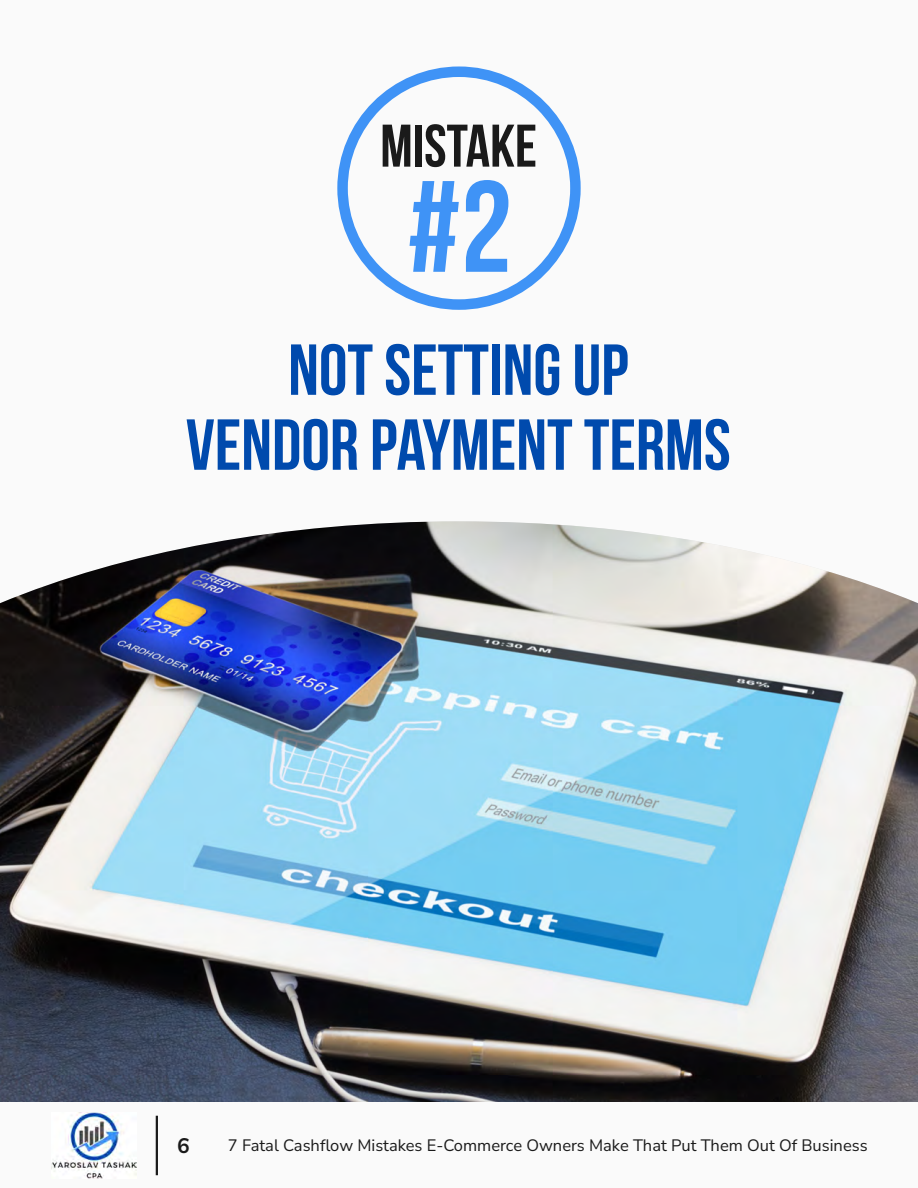
<style>
.page{position:relative;width:918px;height:1188px;background:#fafafa}
.page>*{position:absolute;margin:0;border:0;box-sizing:border-box;transform-origin:0 0}
.t1{font:700 129.6px "Bebas Neue";color:#3f93f6}
.t2{font:700 72px/75px "Bebas Neue";color:#004aad;text-align:center}
.t3{font:700 60px "Bebas Neue";color:#1a1a1a}
.t4{font:700 21px "Nunito Sans";color:#1a1a1a}
.t5{font:16.5px "Nunito Sans";color:#1a1a1a}
</style>
<div class="page">
<img style="left:0;top:521px;width:918px;height:581px">
<hr style="left:156px;top:1116px;width:2px;height:59px;background:#1a1a1a">
<svg style="left:337px;top:66px;width:244px;height:244px"></svg>
<img style="left:51px;top:1113px;width:85px;height:65px">
<h3 class="t3" style="left:380px;top:122px;width:158px">MISTAKE</h3>
<h1 class="t1" style="left:408px;top:175px;width:106px">#2</h1>
<h2 class="t2" style="left:186px;top:339px;width:546px">NOT SETTING UP<br>VENDOR PAYMENT TERMS</h2>
<p class="t4" style="left:177px;top:1132px;width:14px">6</p>
<p class="t5" style="left:228px;top:1135px;width:641px">7 Fatal Cashflow Mistakes E-Commerce Owners Make That Put Them Out Of Business</p>
</div>
